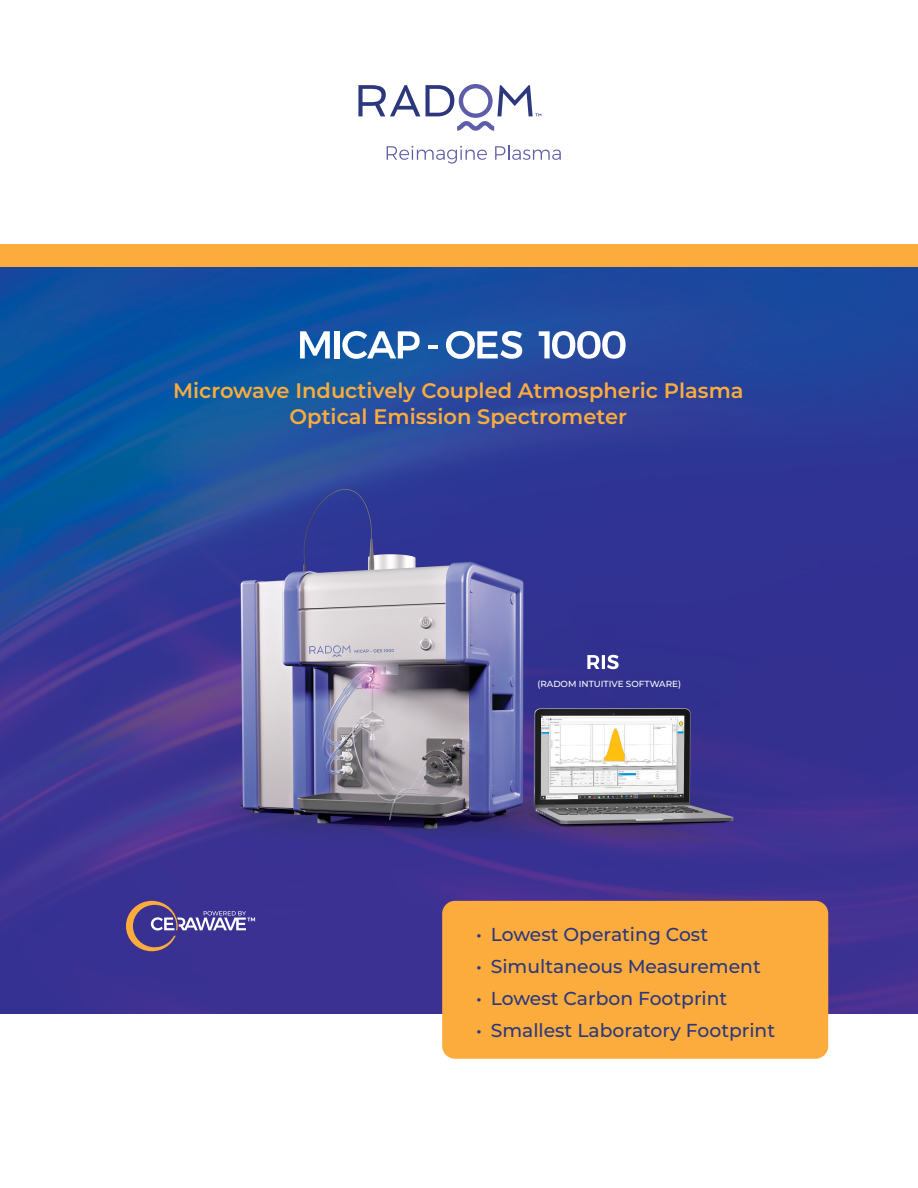
<style>
.page{position:relative;width:918px;height:1188px;background:#fff}
.page>*{position:absolute;margin:0;border:0;box-sizing:border-box;transform-origin:0 0}
.t1{font:600 21px/25.2px "Montserrat";color:#fbac3d;text-align:center}
.t2{font:500 18.75px "Montserrat";color:#2c377d}
.t3{font:500 8.85px "Montserrat";color:#fff}
</style>
<div class="page">
<img style="left:0;top:266px;width:918px;height:748px">
<div style="left:0;top:244px;width:918px;height:22px;background:#fbac3d"></div>
<svg style="left:126px;top:901px;width:129px;height:50px;background:#5f5095"></svg>
<svg style="left:300px;top:331px;width:30px;height:27px"></svg>
<div style="left:334px;top:331px;width:6px;height:27px;background:#fff"></div>
<svg style="left:342px;top:331px;width:78px;height:28px"></svg>
<svg style="left:428px;top:345px;width:10px;height:3px"></svg>
<svg style="left:446px;top:331px;width:76px;height:28px"></svg>
<svg style="left:539px;top:331px;width:87px;height:28px"></svg>
<svg style="left:587px;top:655px;width:32px;height:14px"></svg>
<div style="left:442px;top:901px;width:386px;height:158px;background:#fbac3d;border-radius:13px"></div>
<svg style="left:358px;top:84px;width:183px;height:47px"></svg>
<svg style="left:387px;top:146px;width:100px;height:18px"></svg>
<svg style="left:495px;top:145px;width:66px;height:15px"></svg>
<p class="t1" style="left:173px;top:377px;width:572px">Microwave Inductively Coupled Atmospheric Plasma<br>Optical Emission Spectrometer</p>
<p class="t3" style="left:537px;top:678px;width:145px">(RADOM INTUITIVE SOFTWARE)</p>
<p class="t2" style="left:476px;top:921px;width:233px">• Lowest Operating Cost</p>
<p class="t2" style="left:476px;top:953px;width:286px">• Simultaneous Measurement</p>
<p class="t2" style="left:476px;top:985px;width:253px">• Lowest Carbon Footprint</p>
<p class="t2" style="left:476px;top:1017px;width:300px">• Smallest Laboratory Footprint</p>
</div>
